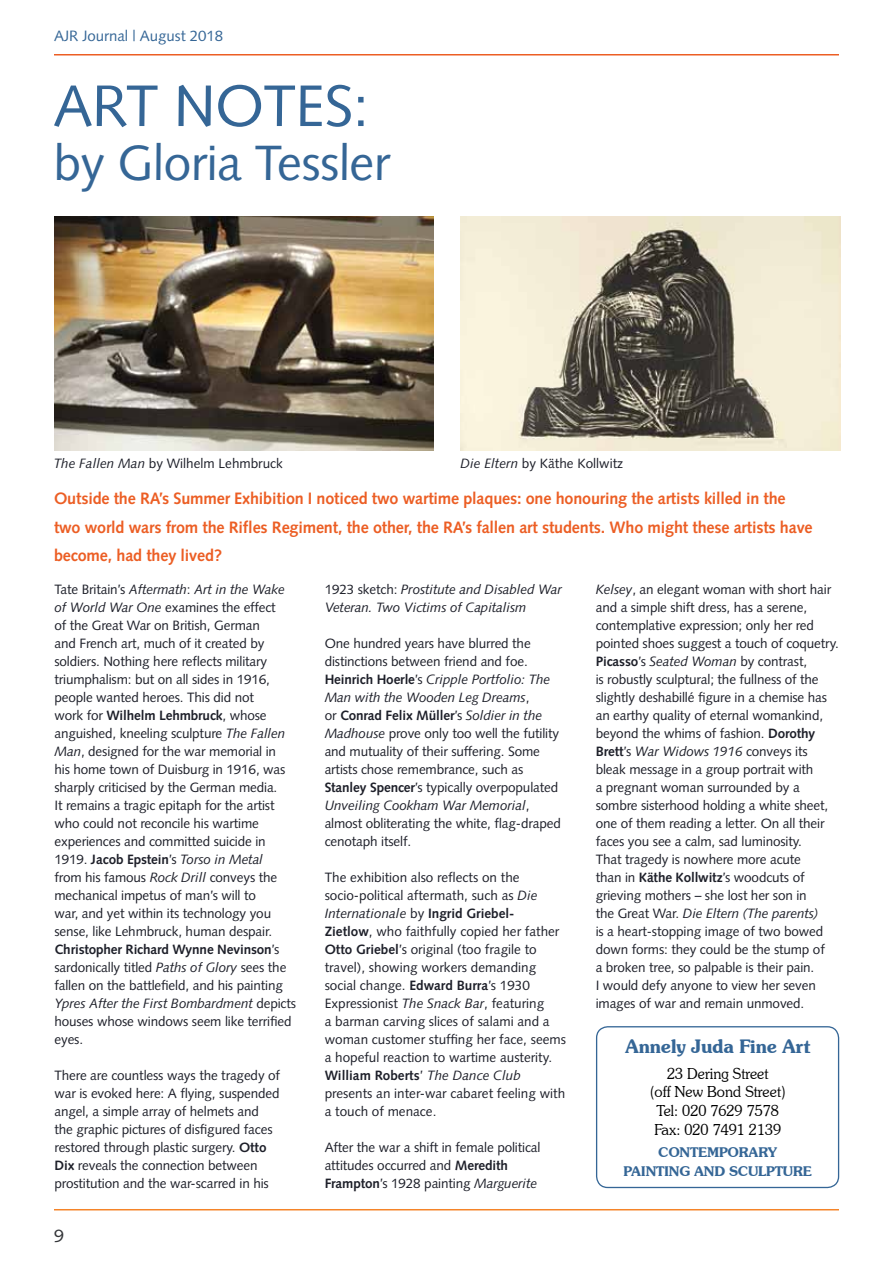
<style>
.page{position:relative;width:893px;height:1263px;background:#fff}
.page>*{position:absolute;margin:0;border:0;box-sizing:border-box;transform-origin:0 0}
.t1{font:58.5px "Syntax LT Std";letter-spacing:-.01em;color:#356696}
.t2{font:49.5px "Syntax LT Std";letter-spacing:-.01em;color:#356696}
.t3{font:600 18.75px "Souvenir IT Cby BT";letter-spacing:-.02em;color:#356696}
.t4{font:18px "Syntax LT Std";color:#333538}
.t5{font:700 16.5px/28.5px "Syntax LT Std";letter-spacing:-.01em;color:#ec5e24}
.t6{font:300 15.3px/18.8px "Souvenir IT Cby BT";color:#000;text-align:center;scale:.96 1}
.t7{font:15px "Syntax LT Std";color:#356696}
.t8{font:13.5px/18px "Syntax LT Std";letter-spacing:-.01em;color:#1d1f29}
.t9{font:italic 13.5px/18px "Syntax LT Std";letter-spacing:-.01em;color:#1d1f29}
.t10{font:600 13.5px/18.8px "Souvenir IT Cby BT";letter-spacing:-.02em;color:#356696;text-align:center}
.s1{font-style:italic}
.s2{font-weight:700}
.s3{font-style:normal}
</style>
<div class="page">
<hr style="left:54px;top:1209px;width:785px;height:1px;background:#f58429">
<hr style="left:54px;top:54px;width:785px;height:2px;background:#ec5e24">
<img style="left:54px;top:217px;width:379px;height:233px">
<img style="left:460px;top:216px;width:380px;height:234px">
<div style="left:596px;top:1026px;width:243px;height:162px;border:1px solid #356696;border-radius:11px"></div>
<p class="t7" style="left:54px;top:27px;width:171px">AJR Journal | August 2018</p>
<h1 class="t1" style="left:53px;top:71px;width:317px">ART NOTES:</h1>
<h2 class="t2" style="left:53px;top:134px;width:338px">by Gloria Tessler</h2>
<p class="t8" style="left:54px;top:454px;width:231px"><span class="s1">The Fallen Man</span> by Wilhelm Lehmbruck</p>
<p class="t8" style="left:460px;top:454px;width:164px"><span class="s1">Die Eltern</span> by Käthe Kollwitz</p>
<p class="t5" style="left:54px;top:484px;width:760px">Outside the RA’s Summer Exhibition I noticed two wartime plaques: one honouring the artists killed in the two world wars from the Rifles Regiment, the other, the RA’s fallen art students. Who might these artists have become, had they lived?</p>
<p class="t8" style="left:596px;top:580px;width:245px"><span class="s1">Kelsey</span>, an elegant woman with short hair and a simple shift dress, has a serene, contemplative expression; only her red pointed shoes suggest a touch of coquetry.<br><span class="s2">Picasso</span>’s <span class="s1">Seated Woman</span> by contrast,<br>is robustly sculptural; the fullness of the slightly deshabillé figure in a chemise has an earthy quality of eternal womankind, beyond the whims of fashion. <span class="s2">Dorothy Brett</span>’s <span class="s1">War Widows 1916</span> conveys its bleak message in a group portrait with<br>a pregnant woman surrounded by a sombre sisterhood holding a white sheet, one of them reading a letter. On all their faces you see a calm, sad luminosity.<br>That tragedy is nowhere more acute<br>than in <span class="s2">Käthe Kollwitz</span>’s woodcuts of grieving mothers – she lost her son in<br>the Great War. <span class="s1">Die Eltern (The parents)<br></span>is a heart-stopping image of two bowed down forms: they could be the stump of<br>a broken tree, so palpable is their pain.<br>I would defy anyone to view her seven images of war and remain unmoved.</p>
<h3 class="t3" style="left:625px;top:1034px;width:187px">Annely Juda Fine Art</h3>
<p class="t6" style="left:650px;top:1063px;width:143px">23 Dering Street<br>(off New Bond Street)<br>Tel: 020 7629 7578<br>Fax: 020 7491 2139</p>
<p class="t10" style="left:623px;top:1142px;width:190px">CONTEMPORARY<br>PAINTING AND SCULPTURE</p>
<p class="t9" style="left:325px;top:580px;width:239px"><span class="s3">1923 sketch:</span> Prostitute and Disabled War<br>Veteran. Two Victims of Capitalism</p>
<p class="t8" style="left:325px;top:634px;width:238px">One hundred years have blurred the distinctions between friend and foe.<br><span class="s2">Heinrich Hoerle</span>’s <span class="s1">Cripple Portfolio: The Man with the Wooden Leg Dreams</span>,<br>or <span class="s2">Conrad Felix Müller</span>’s <span class="s1">Soldier in the Madhouse</span> prove only too well the futility and mutuality of their suffering. Some artists chose remembrance, such as <span class="s2">Stanley Spencer</span>’s typically overpopulated <span class="s1">Unveiling Cookham War Memorial</span>, almost obliterating the white, flag-draped cenotaph itself.</p>
<p class="t8" style="left:325px;top:868px;width:243px">The exhibition also reflects on the socio-political aftermath, such as <span class="s1">Die Internationale</span> by <span class="s2">Ingrid Griebel-<br>Zietlow</span>, who faithfully copied her father <span class="s2">Otto Griebel</span>’s original (too fragile to travel), showing workers demanding social change. <span class="s2">Edward Burra</span>’s 1930<br>Expressionist <span class="s1">The Snack Bar</span>, featuring<br>a barman carving slices of salami and a woman customer stuffing her face, seems a hopeful reaction to wartime austerity.<br><span class="s2">William Roberts</span>’ <span class="s1">The Dance Club </span>presents an inter-war cabaret feeling with a touch of menace.</p>
<p class="t8" style="left:325px;top:1138px;width:217px">After the war a shift in female political attitudes occurred and <span class="s2">Meredith<br>Frampton</span>’s 1928 painting <span class="s1">Marguerite</span></p>
<p class="t8" style="left:54px;top:580px;width:243px">Tate Britain’s <span class="s1">Aftermath</span>: <span class="s1">Art in the Wake of World War One</span> examines the effect<br>of the Great War on British, German<br>and French art, much of it created by soldiers. Nothing here reflects military triumphalism: but on all sides in 1916, people wanted heroes. This did not<br>work for <span class="s2">Wilhelm Lehmbruck</span>, whose anguished, kneeling sculpture <span class="s1">The Fallen Man</span>, designed for the war memorial in<br>his home town of Duisburg in 1916, was sharply criticised by the German media.<br>It remains a tragic epitaph for the artist who could not reconcile his wartime experiences and committed suicide in 1919. <span class="s2">Jacob Epstein</span>’s <span class="s1">Torso in Metal<br></span>from his famous <span class="s1">Rock Drill</span> conveys the mechanical impetus of man’s will to<br>war, and yet within its technology you sense, like Lehmbruck, human despair.<br><span class="s2">Christopher Richard Wynne Nevinson</span>’s sardonically titled <span class="s1">Paths of Glory</span> sees the fallen on the battlefield, and his painting <span class="s1">Ypres After the First Bombardment</span> depicts houses whose windows seem like terrified eyes.</p>
<p class="t8" style="left:54px;top:1066px;width:227px">There are countless ways the tragedy of war is evoked here: A flying, suspended angel, a simple array of helmets and the graphic pictures of disfigured faces restored through plastic surgery. <span class="s2">Otto Dix</span> reveals the connection between prostitution and the war-scarred in his</p>
<h3 class="t4" style="left:54px;top:1225px;width:12px">9</h3>
</div>
